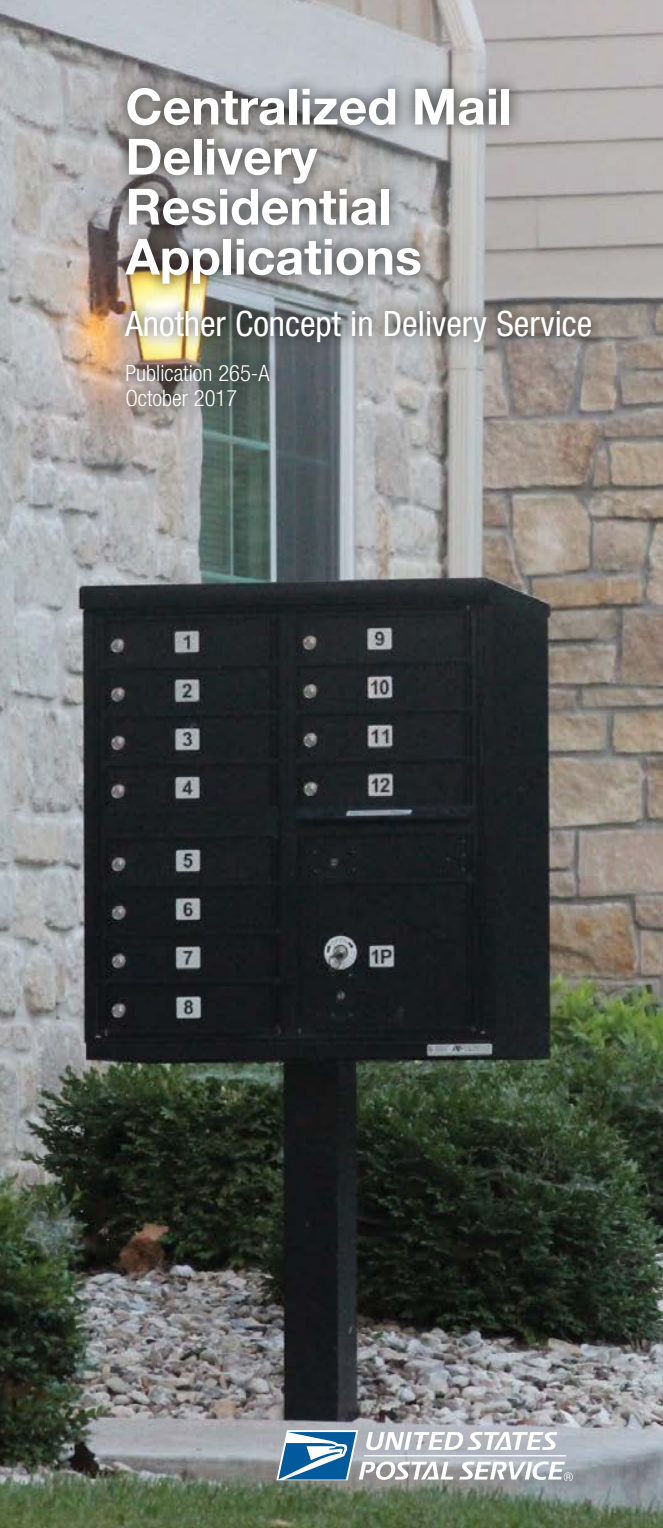
<style>
.page{position:relative;width:663px;height:1528px;background:#fff}
.page>*{position:absolute;margin:0;border:0;box-sizing:border-box;transform-origin:0 0}
.h1_cvr{font:700 50px/50px "Helvetica Neue LT Std";color:#fff}
.subtitle{font:condensed 35px "Helvetica Neue LT Std";color:#fff}
.directive_cvr{font:300 condensed 22.5px/25px "Helvetica Neue LT Std";color:#fff}
</style>
<div class="page">
<img style="left:0;top:0;width:662px;height:1528px">
<svg style="left:276px;top:1430px;width:296px;height:50px"></svg>
<div style="left:112px;top:74px;width:493px;height:345px;background:#000;opacity:.75"></div>
<p class="h1_cvr" style="left:125px;top:81px;width:387px">Centralized Mail<br>Delivery<br>Residential<br>Applications</p>
<p class="subtitle" style="left:125px;top:303px;width:468px">Another Concept in Delivery Service</p>
<p class="directive_cvr" style="left:125px;top:360px;width:146px">Publication 265-A<br>October 2017</p>
</div>
